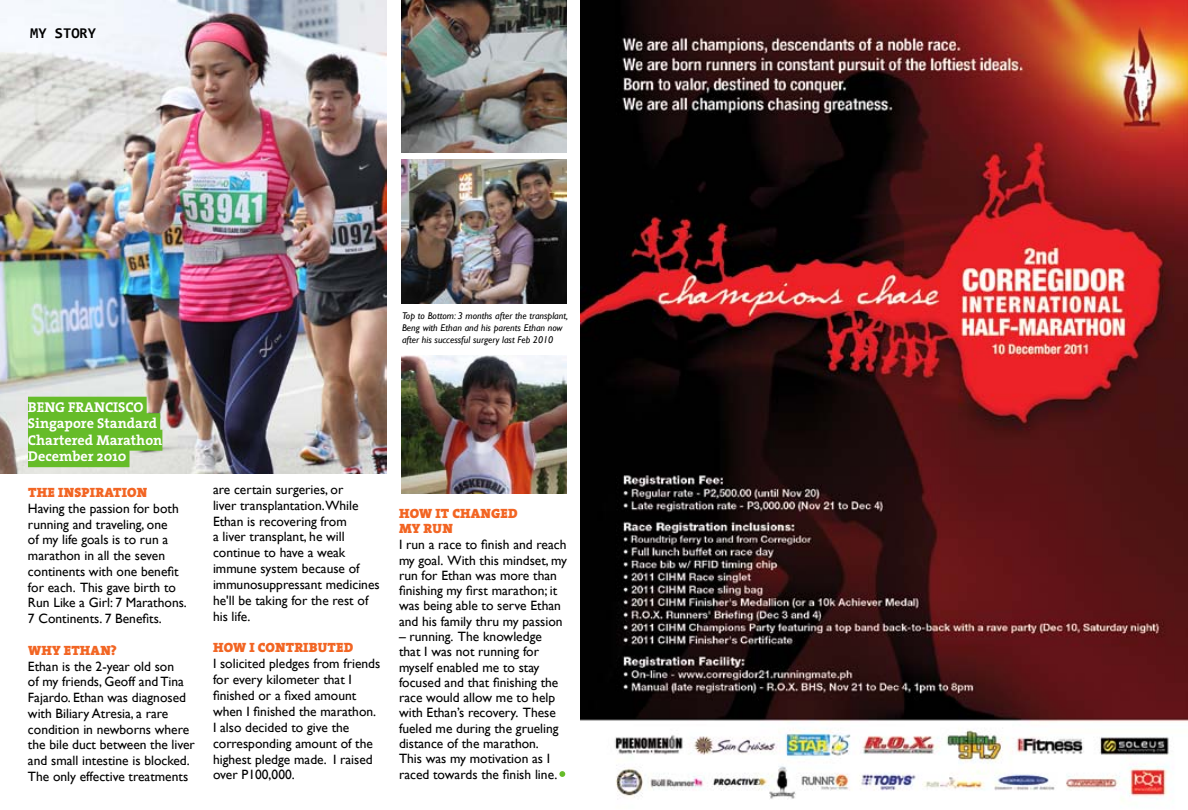
<style>
.page{position:relative;width:1188px;height:810px;background:#fff}
.page>*{position:absolute;margin:0;border:0;box-sizing:border-box;transform-origin:0 0}
.t1{font:700 15px "Consolas";color:#000}
.t2{font:700 14.25px/16.5px "The Serif";color:#fff}
.t3{font:13.5px/15.9px "Gill Sans";color:#000}
.t4{font:900 13.5px/15.8px "The Serif";letter-spacing:.015em;color:#f26523}
.t5{font:italic 9.75px/12px "Gill Sans";color:#000}
</style>
<div class="page">
<img style="left:0;top:0;width:387px;height:473px">
<div style="left:28px;top:397px;width:119px;height:21px;background:#66bc29"></div>
<div style="left:28px;top:413px;width:132px;height:21px;background:#66bc29"></div>
<div style="left:28px;top:430px;width:134px;height:21px;background:#66bc29"></div>
<div style="left:28px;top:446px;width:102px;height:21px;background:#66bc29"></div>
<img style="left:402px;top:0;width:165px;height:152px">
<img style="left:402px;top:159px;width:165px;height:145px">
<img style="left:402px;top:355px;width:165px;height:139px">
<svg style="left:559px;top:771px;width:6px;height:6px"></svg>
<img style="left:580px;top:0;width:608px;height:801px">
<p class="t1" style="left:30px;top:24px;width:67px">MY STORY</p>
<p class="t5" style="left:402px;top:310px;width:168px">Top to Bottom: 3 months after the transplant,<br>Beng with Ethan and his parents Ethan now after his successful surgery last Feb 2010</p>
<p class="t2" style="left:28px;top:398px;width:136px">BENG FRANCISCO<br>Singapore Standard<br>Chartered Marathon<br>December 2010</p>
<p class="t4" style="left:28px;top:484px;width:40px">THE INSPIRATION</p>
<p class="t3" style="left:28px;top:501px;width:160px">Having the passion for both running and traveling, one<br>of my life goals is to run a marathon in all the seven continents with one benefit for each. This gave birth to<br>Run Like a Girl: 7 Marathons.<br>7 Continents. 7 Benefits.</p>
<p class="t4" style="left:28px;top:642px;width:90px">WHY ETHAN?</p>
<p class="t3" style="left:28px;top:658px;width:168px">Ethan is the 2-year old son<br>of my friends, Geoff and Tina<br>Fajardo. Ethan was diagnosed with Biliary Atresia, a rare condition in newborns where the bile duct between the liver and small intestine is blocked.<br>The only effective treatments</p>
<p class="t3" style="left:213px;top:482px;width:168px">are certain surgeries, or<br>liver transplantation.While<br>Ethan is recovering from<br>a liver transplant, he will continue to have a weak immune system because of immunosuppressant medicines he'll be taking for the rest of his life.</p>
<p class="t4" style="left:213px;top:640px;width:142px">HOW I CONTRIBUTED</p>
<p class="t3" style="left:213px;top:656px;width:169px">I solicited pledges from friends for every kilometer that I finished or a fixed amount when I finished the marathon.<br>I also decided to give the corresponding amount of the highest pledge made. I raised over P100,000.</p>
<p class="t4" style="left:399px;top:505px;width:120px">HOW IT CHANGED<br>MY RUN</p>
<p class="t3" style="left:399px;top:537px;width:169px;line-height:15.3px">I run a race to finish and reach my goal. With this mindset, my run for Ethan was more than finishing my first marathon; it was being able to serve Ethan and his family thru my passion</p>
<p class="t3" style="left:399px;top:629px;width:161px;line-height:15.3px">– running. The knowledge that I was not running for myself enabled me to stay focused and that finishing the race would allow me to help with Ethan’s recovery. These fueled me during the grueling distance of the marathon.<br>This was my motivation as I raced towards the finish line.</p>
</div>
